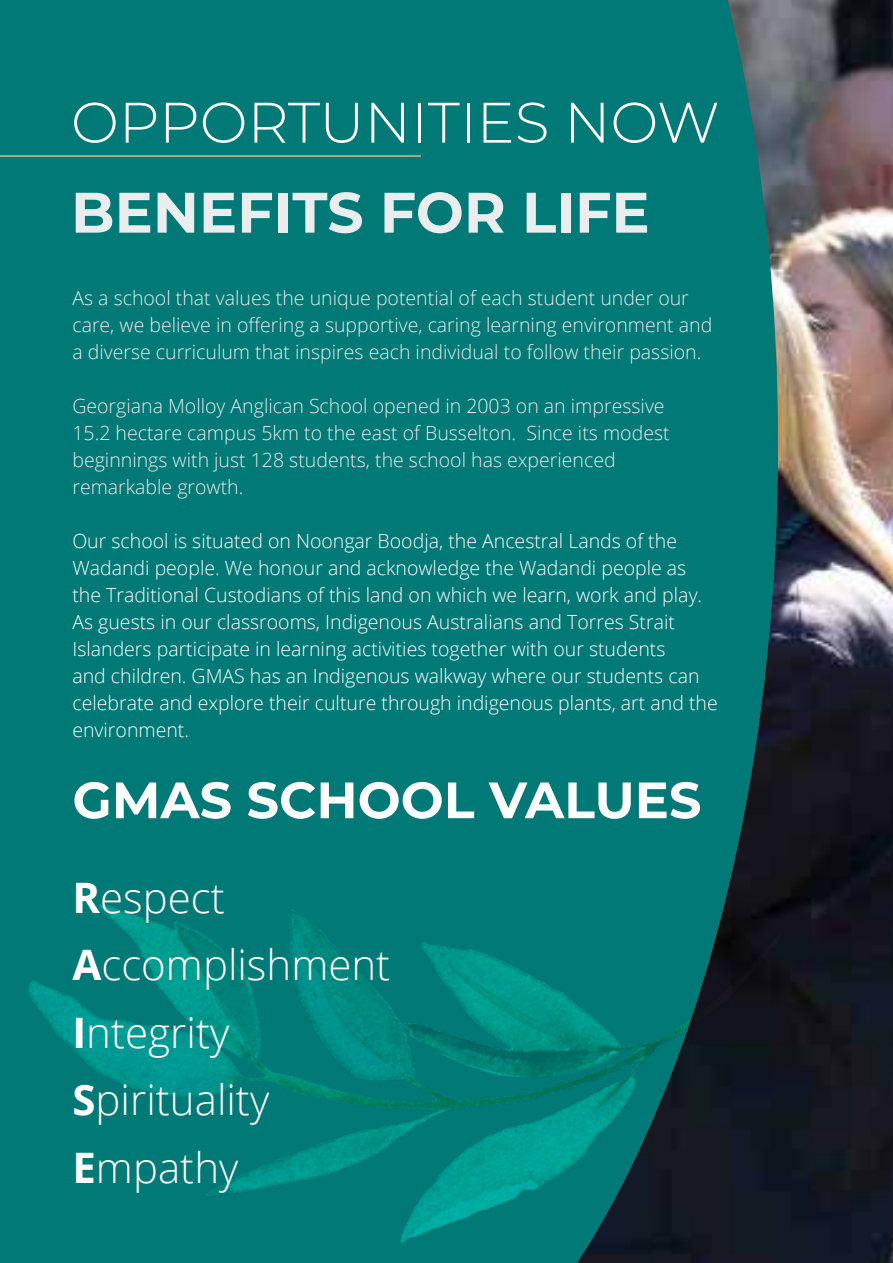
<style>
.page{position:relative;width:893px;height:1263px;background:#fff}
.page>*{position:absolute;margin:0;border:0;box-sizing:border-box;transform-origin:0 0}
.t1{font:300 57px "Montserrat";color:#fff}
.t2{font:700 57px "Montserrat";color:#e9eded}
.t3{font:700 51px "Montserrat";color:#fff}
.t4{font:300 42px/67.5px "Open Sans";color:#fff}
.t5{font:300 19.5px/27px "Open Sans";color:#fff}
.t6{font:300 19.5px/27px "Open Sans";color:#e9eded}
.s1{font-weight:700}
</style>
<div class="page">
<img style="left:778px;top:0;width:115px;height:1263px">
<div style="left:0;top:0;width:778px;height:1263px;background:#007977"></div>
<hr style="left:0;top:155px;width:421px;height:2px;background:#d9b885">
<img style="left:22px;top:707px;width:796px;height:556px">
<h1 class="t1" style="left:71px;top:84px;width:650px">OPPORTUNITIES NOW</h1>
<h1 class="t2" style="left:71px;top:171px;width:580px">BENEFITS FOR LIFE</h1>
<p class="t6" style="left:72px;top:284px;width:641px">As a school that values the unique potential of each student under our care, we believe in offering a supportive, caring learning environment and a diverse curriculum that inspires each individual to follow their passion.</p>
<p class="t6" style="left:72px;top:392px;width:599px">Georgiana Molloy Anglican School opened in 2003 on an impressive 15.2 hectare campus 5km to the east of Busselton. Since its modest beginnings with just 128 students, the school has experienced remarkable growth.</p>
<p class="t5" style="left:72px;top:527px;width:647px">Our school is situated on Noongar Boodja, the Ancestral Lands of the Wadandi people. We honour and acknowledge the Wadandi people as the Traditional Custodians of this land on which we learn, work and play.<br>As guests in our classrooms, Indigenous Australians and Torres Strait Islanders participate in learning activities together with our students<br>and children. GMAS has an Indigenous walkway where our students can celebrate and explore their culture through indigenous plants, art and the environment.</p>
<h2 class="t3" style="left:72px;top:763px;width:630px">GMAS SCHOOL VALUES</h2>
<h3 class="t4" style="left:72px;top:863px;width:319px"><span class="s1">R</span>espect<br><span class="s1">A</span>ccomplishment<br><span class="s1">I</span>ntegrity<br><span class="s1">S</span>pirituality<br><span class="s1">E</span>mpathy</h3>
</div>
